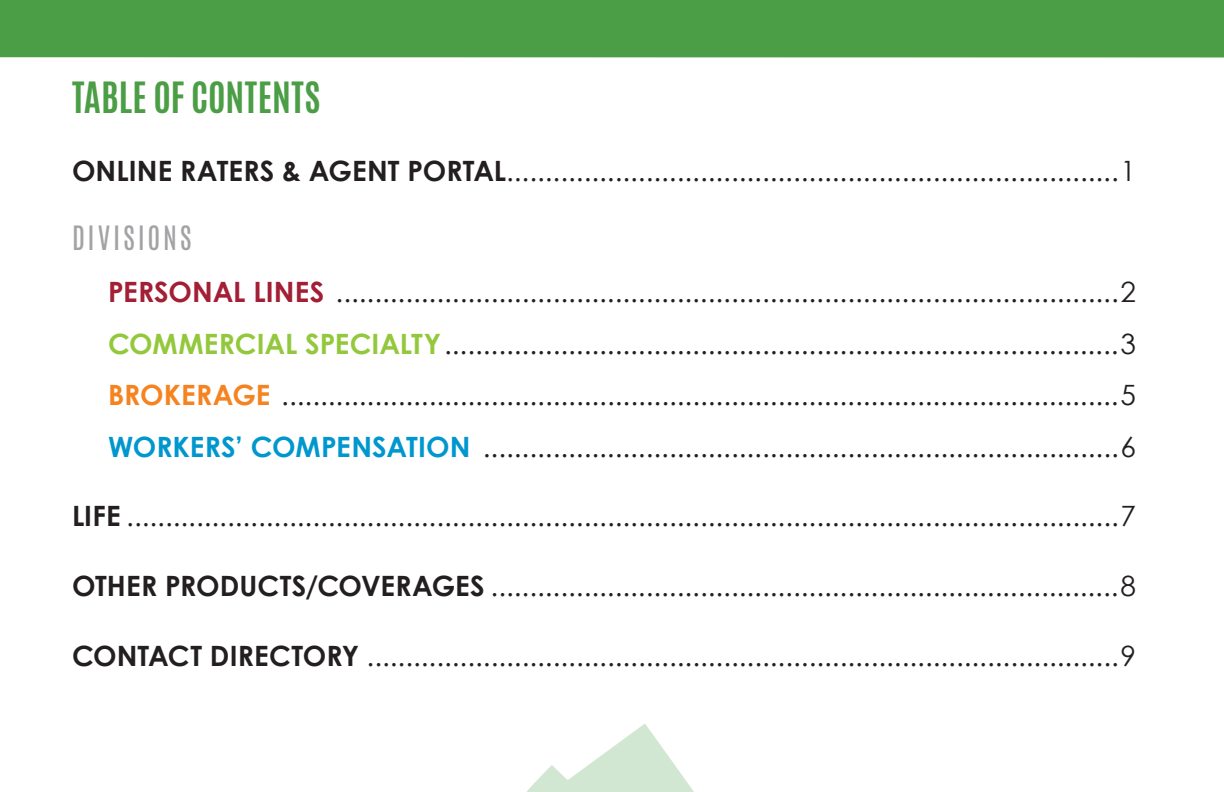
<style>
.page{position:relative;width:1224px;height:792px;background:#fff}
.page>*{position:absolute;margin:0;border:0;box-sizing:border-box;transform-origin:0 0}
.t1{font:700 36px "Antonio";letter-spacing:.005em;color:#4b9e45}
.t2{font:28px/51.6px "Century Gothic";color:#231f20;text-align:justify}
.t3{font:28px "Antonio";letter-spacing:.095em;color:#a4a2a5}
.s1{font-weight:700}
.s2{font-weight:700;color:#a31f35}
.s3{font-weight:700;color:#94c83c}
.s4{font-weight:700;color:#f58320}
.s5{font-weight:700;color:#0097ce}
</style>
<div class="page">
<svg style="left:527px;top:723px;width:167px;height:69px"></svg>
<div style="left:0;top:0;width:1224px;height:57px;background:#4b9e45"></div>
<p class="t1" style="left:72px;top:71px;width:250px">TABLE OF CONTENTS</p>
<p class="t2" style="left:72px;top:144px;width:1065px"><span class="s1">ONLINE RATERS &amp; AGENT PORTAL</span>...............................................................................1</p>
<p class="t3" style="left:72px;top:218px;width:121px">DIVISIONS</p>
<p class="t2" style="left:108px;top:266px;width:1029px"><span class="s2">PERSONAL LINES</span> .....................................................................................................2<br><span class="s3">COMMERCIAL SPECIALTY</span>.......................................................................................3<br><span class="s4">BROKERAGE</span> ............................................................................................................5<br><span class="s5">WORKERS’ COMPENSATION</span> ..................................................................................6</p>
<p class="t2" style="left:72px;top:490px;width:1065px"><span class="s1">LIFE</span> ................................................................................................................................7</p>
<p class="t2" style="left:72px;top:560px;width:1065px"><span class="s1">OTHER PRODUCTS/COVERAGES</span> .................................................................................8</p>
<p class="t2" style="left:72px;top:629px;width:1065px"><span class="s1">CONTACT DIRECTORY</span> .................................................................................................9</p>
</div>
